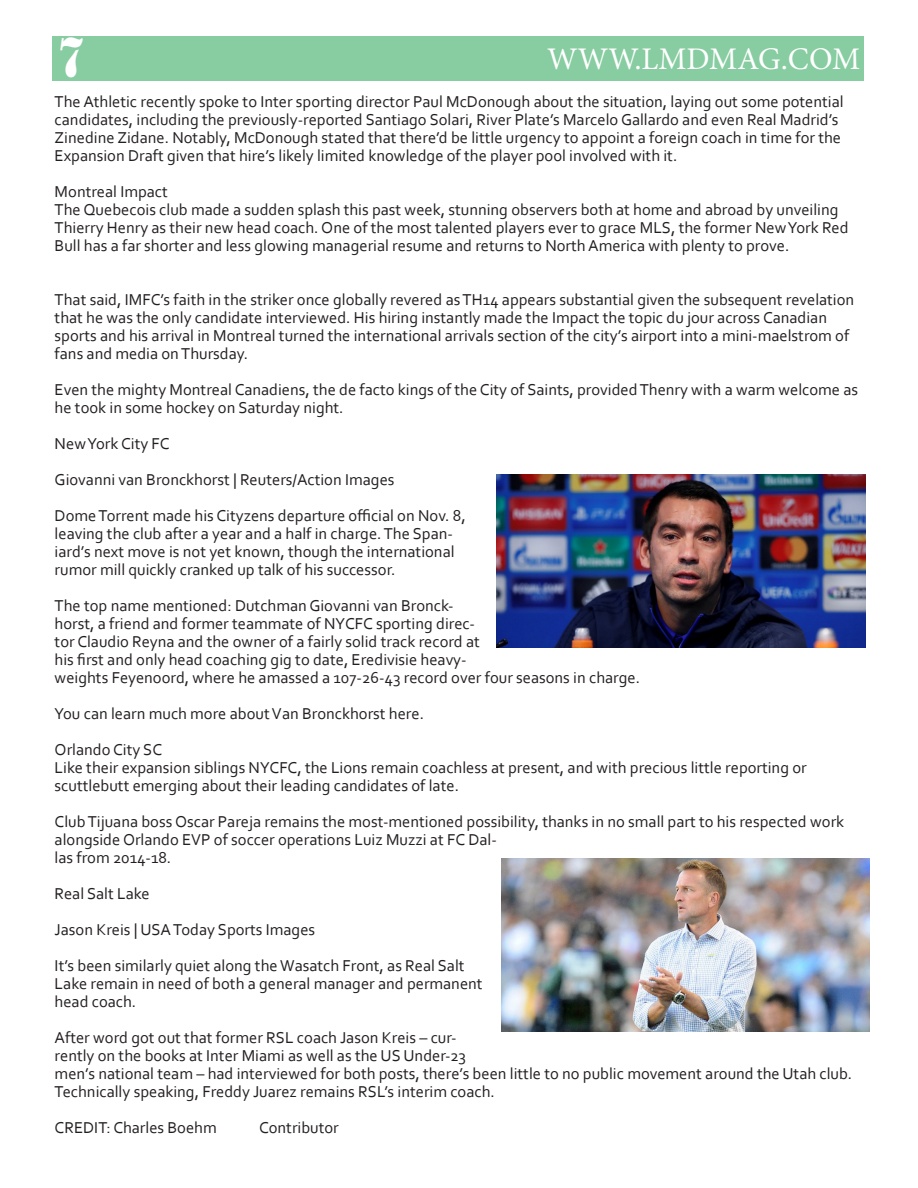
<style>
.page{position:relative;width:918px;height:1188px;background:#fff}
.page>*{position:absolute;margin:0;border:0;box-sizing:border-box;transform-origin:0 0}
.t1{font:52.35px "Stencil Std";color:#fff;scale:.88 1}
.t2{font:31.5px "Minion Pro";color:#fff}
.t3{font:16.5px/18px "Corbel";color:#231f20}
</style>
<div class="page">
<img style="left:497px;top:474px;width:368px;height:174px">
<img style="left:501px;top:858px;width:369px;height:174px">
<div style="left:52px;top:36px;width:812px;height:45px;background:#88cca1"></div>
<h1 class="t1" style="left:57px;top:23px;width:34px">7</h1>
<h2 class="t2" style="left:547px;top:38px;width:315px">WWW.LMDMAG.COM</h2>
<p class="t3" style="left:55px;top:92px;width:791px">The Athletic recently spoke to Inter sporting director Paul McDonough about the situation, laying out some potential candidates, including the previously-reported Santiago Solari, River Plate’s Marcelo Gallardo and even Real Madrid’s Zinedine Zidane. Notably, McDonough stated that there’d be little urgency to appoint a foreign coach in time for the Expansion Draft given that hire’s likely limited knowledge of the player pool involved with it.</p>
<p class="t3" style="left:55px;top:182px;width:795px">Montreal Impact<br>The Quebecois club made a sudden splash this past week, stunning observers both at home and abroad by unveiling Thierry Henry as their new head coach. One of the most talented players ever to grace MLS, the former New York Red Bull has a far shorter and less glowing managerial resume and returns to North America with plenty to prove.</p>
<p class="t3" style="left:55px;top:290px;width:801px">That said, IMFC’s faith in the striker once globally revered as TH14 appears substantial given the subsequent revelation that he was the only candidate interviewed. His hiring instantly made the Impact the topic du jour across Canadian sports and his arrival in Montreal turned the international arrivals section of the city’s airport into a mini-maelstrom of fans and media on Thursday.</p>
<p class="t3" style="left:55px;top:380px;width:805px">Even the mighty Montreal Canadiens, the de facto kings of the City of Saints, provided Thenry with a warm welcome as he took in some hockey on Saturday night.</p>
<p class="t3" style="left:55px;top:425px;width:413px;line-height:36px">New York City FC<br>Giovanni van Bronckhorst | Reuters/Action Images<br>Dome Torrent made his Cityzens departure official on Nov. 8,</p>
<p class="t3" style="left:55px;top:524px;width:401px;text-align:justify">leaving the club after a year and a half in charge. The Span&shy;iard’s next move is not yet known, though the international rumor mill quickly cranked up talk of his successor.</p>
<p class="t3" style="left:55px;top:596px;width:587px">The top name mentioned: Dutchman Giovanni van Bronck-<br>horst, a friend and former teammate of NYCFC sporting direc-<br>tor Claudio Reyna and the owner of a fairly solid track record at<br>his first and only head coaching gig to date, Eredivisie heavy-<br>weights Feyenoord, where he amassed a 107-26-43 record over four seasons in charge.</p>
<p class="t3" style="left:55px;top:695px;width:371px;line-height:36px">You can learn much more about Van Bronckhorst here.<br>Orlando City SC</p>
<p class="t3" style="left:55px;top:758px;width:754px">Like their expansion siblings NYCFC, the Lions remain coachless at present, and with precious little reporting or scuttlebutt emerging about their leading candidates of late.</p>
<p class="t3" style="left:55px;top:812px;width:791px">Club Tijuana boss Oscar Pareja remains the most-mentioned possibility, thanks in no small part to his respected work alongside Orlando EVP of soccer operations Luiz Muzzi at FC Dal-<br>las from 2014-18.</p>
<p class="t3" style="left:55px;top:875px;width:411px;line-height:36px">Real Salt Lake<br>Jason Kreis | USA Today Sports Images<br>It’s been similarly quiet along the Wasatch Front, as Real Salt</p>
<p class="t3" style="left:55px;top:975px;width:430px">Lake remain in need of both a general manager and permanent head coach.</p>
<p class="t3" style="left:55px;top:1029px;width:799px">After word got out that former RSL coach Jason Kreis – cur-<br>rently on the books at Inter Miami as well as the US Under-23<br>men’s national team – had interviewed for both posts, there’s been little to no public movement around the Utah club.<br>Technically speaking, Freddy Juarez remains RSL’s interim coach.</p>
<p class="t3" style="left:55px;top:1119px;width:164px">CREDIT: Charles Boehm</p>
<p class="t3" style="left:259px;top:1119px;width:81px">Contributor</p>
</div>
